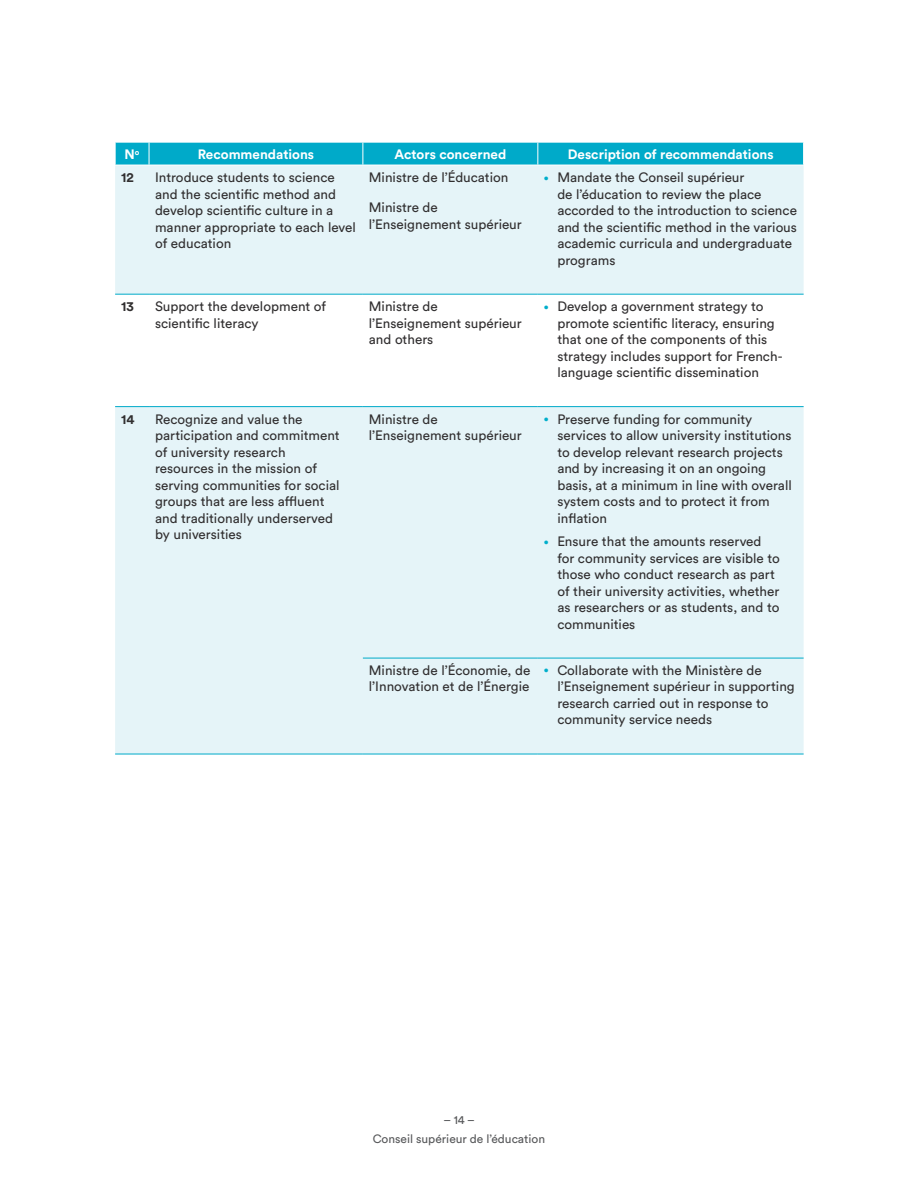
<style>
.page{position:relative;width:918px;height:1188px;background:#fff}
.page>*{position:absolute;margin:0;border:0;box-sizing:border-box;transform-origin:0 0}
.TD{font:13.5px/16.5px "Circular Std";color:#312f30}
.TH{font:700 13.5px "Circular Std";color:#fff}
.TD-2{font:700 13.5px "Circular Std";color:#312f30}
.t1{font:12px/18.3px "Circular Std";color:#57585a;text-align:center}
.s1{font-size:9px;color:#00aecb}
</style>
<div class="page">
<svg style="left:115px;top:166px;width:689px;height:588px;fill:#e5f4f8"></svg>
<svg style="left:115px;top:142px;width:689px;height:23px;background:#0eaecb"></svg>
<hr style="left:115px;top:294px;width:34px;height:1px;background:#00aac9">
<hr style="left:149px;top:294px;width:214px;height:1px;background:#00aac9">
<hr style="left:363px;top:294px;width:175px;height:1px;background:#00aac9">
<hr style="left:538px;top:294px;width:266px;height:1px;background:#00aac9">
<hr style="left:115px;top:406px;width:34px;height:1px;background:#00aac9">
<hr style="left:149px;top:406px;width:214px;height:1px;background:#00aac9">
<hr style="left:363px;top:406px;width:175px;height:1px;background:#00aac9">
<hr style="left:538px;top:406px;width:266px;height:1px;background:#00aac9">
<hr style="left:363px;top:658px;width:175px;height:1px;background:#00aac9">
<hr style="left:538px;top:658px;width:266px;height:1px;background:#00aac9">
<hr style="left:115px;top:754px;width:34px;height:1px;background:#00aac9">
<hr style="left:149px;top:754px;width:214px;height:1px;background:#00aac9">
<hr style="left:363px;top:754px;width:175px;height:1px;background:#00aac9">
<hr style="left:538px;top:754px;width:266px;height:1px;background:#00aac9">
<p class="TH" style="left:125px;top:146px;width:16px">N<sup>o</sup></p>
<p class="TH" style="left:198px;top:146px;width:118px">Recommendations</p>
<p class="TH" style="left:394px;top:146px;width:113px">Actors concerned</p>
<p class="TH" style="left:568px;top:146px;width:207px">Description of recommendations</p>
<p class="TD-2" style="left:121px;top:169px;width:14px">12</p>
<p class="TD" style="left:155px;top:169px;width:202px">Introduce students to science and the scientific method and develop scientific culture in a manner appropriate to each level of education</p>
<p class="TD" style="left:369px;top:169px;width:141px">Ministre de l’Éducation</p>
<p class="TD" style="left:557px;top:169px;width:241px;text-indent:-14px"><span class="s1">•</span> Mandate the Conseil supérieur<br>de l’éducation to review the place accorded to the introduction to science and the scientific method in the various academic curricula and undergraduate programs</p>
<p class="TD" style="left:369px;top:199px;width:155px">Ministre de l’Enseignement supérieur</p>
<p class="TD-2" style="left:121px;top:298px;width:14px">13</p>
<p class="TD" style="left:155px;top:298px;width:173px">Support the development of scientific literacy</p>
<p class="TD" style="left:369px;top:298px;width:155px">Ministre de l’Enseignement supérieur and others</p>
<p class="TD" style="left:557px;top:298px;width:227px;text-indent:-14px"><span class="s1">•</span> Develop a government strategy to promote scientific literacy, ensuring that one of the components of this strategy includes support for French&shy;language scientific dissemination</p>
<p class="TD-2" style="left:121px;top:410px;width:15px">14</p>
<p class="TD" style="left:155px;top:410px;width:186px">Recognize and value the participation and commitment of university research resources in the mission of serving communities for social groups that are less affluent and traditionally underserved by universities</p>
<p class="TD" style="left:369px;top:410px;width:155px">Ministre de l’Enseignement supérieur</p>
<p class="TD" style="left:557px;top:410px;width:236px;text-indent:-14px"><span class="s1">•</span> Preserve funding for community services to allow university institutions to develop relevant research projects and by increasing it on an ongoing basis, at a minimum in line with overall system costs and to protect it from inflation</p>
<p class="TD" style="left:557px;top:533px;width:224px;text-indent:-14px"><span class="s1">•</span> Ensure that the amounts reserved for community services are visible to those who conduct research as part of their university activities, whether as researchers or as students, and to communities</p>
<p class="TD" style="left:369px;top:662px;width:163px">Ministre de l’Économie, de l’Innovation et de l’Énergie</p>
<p class="TD" style="left:557px;top:662px;width:239px;text-indent:-14px"><span class="s1">•</span> Collaborate with the Ministère de l’Enseignement supérieur in supporting research carried out in response to community service needs</p>
<p class="t1" style="left:373px;top:1111px;width:174px">– 14 –<br>Conseil supérieur de l’éducation</p>
</div>
